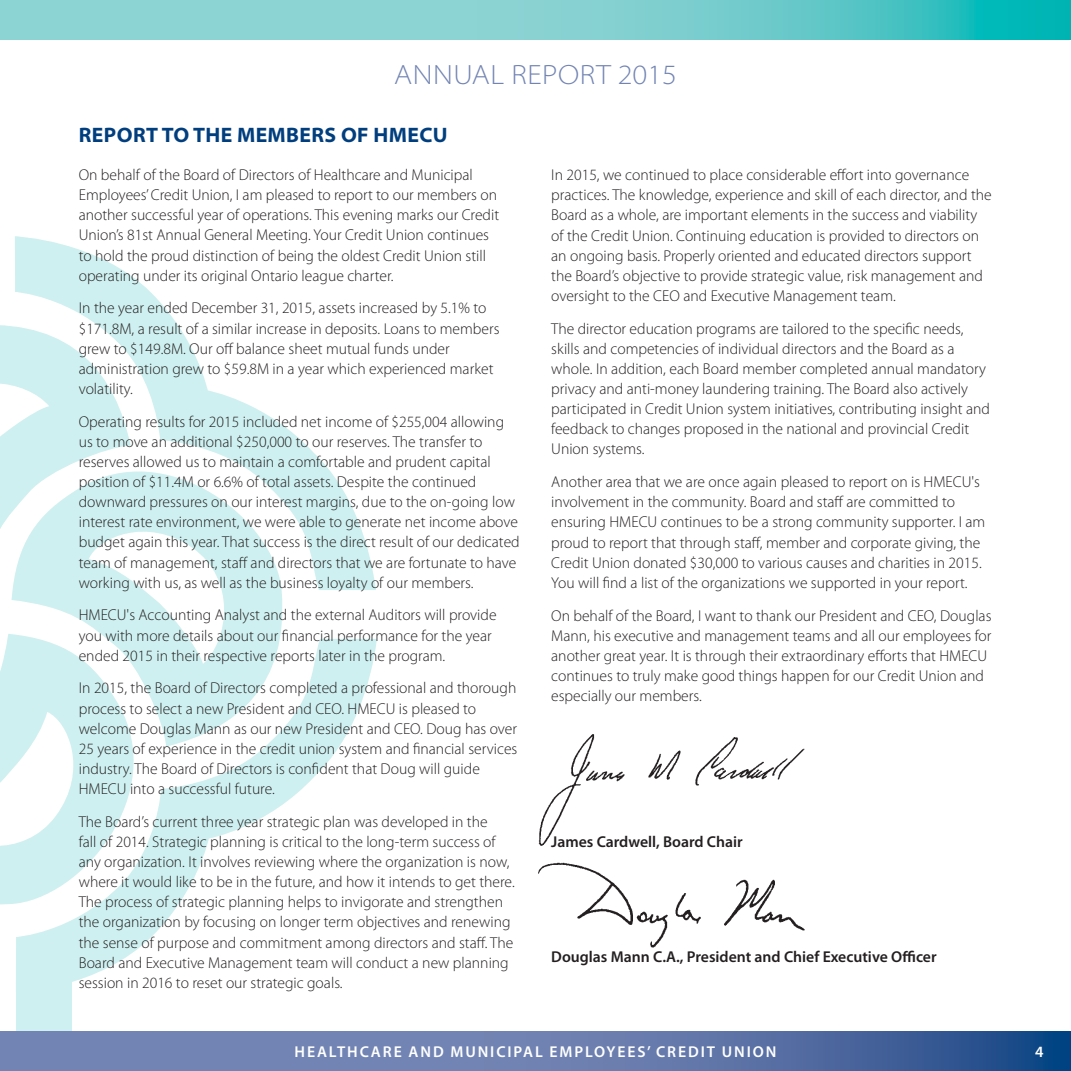
<style>
.page{position:relative;width:1071px;height:1071px;background:#fff}
.page>*{position:absolute;margin:0;border:0;box-sizing:border-box;transform-origin:0 0}
.t1{font:300 semi-expanded 28px "Myriad Pro";letter-spacing:.02em;color:#7284b3}
.t2{font:700 semi-expanded 21px "Myriad Pro";letter-spacing:.02em;color:#003e7e;scale:.95 1}
.t3{font:300 15.75px/20.1px "Myriad Pro";color:#231f20}
.t4{font:600 15.75px "Myriad Pro";color:#231f20}
.t5{font:600 15.75px "Myriad Pro";letter-spacing:.12em;color:#fff}
</style>
<div class="page">
<svg style="left:15px;top:236px;width:361px;height:354px"></svg>
<div style="left:16px;top:948px;width:56px;height:123px;background:#cff0f0"></div>
<svg style="left:0;top:321px;width:131px;height:208px"></svg>
<svg style="left:12px;top:435px;width:277px;height:204px;fill:#cff0f0"></svg>
<svg style="left:0;top:634px;width:169px;height:271px;fill:#cff0f0"></svg>
<svg style="left:16px;top:639px;width:361px;height:343px"></svg>
<div style="left:0;top:0;width:1024px;height:39px;background:#8cd3d3"></div>
<div style="left:0;top:1032px;width:1071px;height:39px;background:#7284b3"></div>
<svg style="left:650px;top:1032px;width:421px;height:39px;background:#406199"></svg>
<svg style="left:645px;top:0;width:426px;height:39px;background:#47c2c3"></svg>
<img style="left:538px;top:862px;width:267px;height:86px">
<img style="left:538px;top:734px;width:267px;height:112px">
<h1 class="t1" style="left:394px;top:59px;width:284px">ANNUAL REPORT 2015</h1>
<h2 class="t2" style="left:79px;top:123px;width:390px">REPORT TO THE MEMBERS OF HMECU</h2>
<p class="t3" style="left:79px;top:165px;width:422px">On behalf of the Board of Directors of Healthcare and Municipal Employees’ Credit Union, I am pleased to report to our members on another successful year of operations. This evening marks our Credit Union’s 81st Annual General Meeting. Your Credit Union continues to hold the proud distinction of being the oldest Credit Union still operating under its original Ontario league charter.</p>
<p class="t3" style="left:79px;top:298px;width:422px">In the year ended December 31, 2015, assets increased by 5.1% to $171.8M, a result of a similar increase in deposits. Loans to members grew to $149.8M. Our off balance sheet mutual funds under administration grew to $59.8M in a year which experienced market volatility.</p>
<p class="t3" style="left:79px;top:411px;width:442px">Operating results for 2015 included net income of $255,004 allowing us to move an additional $250,000 to our reserves. The transfer to reserves allowed us to maintain a comfortable and prudent capital position of $11.4M or 6.6% of total assets. Despite the continued downward pressures on our interest margins, due to the on-going low interest rate environment, we were able to generate net income above budget again this year. That success is the direct result of our dedicated team of management, staff and directors that we are fortunate to have working with us, as well as the business loyalty of our members.</p>
<p class="t3" style="left:79px;top:605px;width:419px">HMECU's Accounting Analyst and the external Auditors will provide you with more details about our financial performance for the year ended 2015 in their respective reports later in the program.</p>
<p class="t3" style="left:79px;top:678px;width:440px">In 2015, the Board of Directors completed a professional and thorough process to select a new President and CEO. HMECU is pleased to welcome Douglas Mann as our new President and CEO. Doug has over 25 years of experience in the credit union system and financial services industry. The Board of Directors is confident that Doug will guide HMECU into a successful future.</p>
<p class="t3" style="left:79px;top:811px;width:437px">The Board’s current three year strategic plan was developed in the<br>fall of 2014. Strategic planning is critical to the long-term success of any organization. It involves reviewing where the organization is now, where it would like to be in the future, and how it intends to get there.<br>The process of strategic planning helps to invigorate and strengthen the organization by focusing on longer term objectives and renewing the sense of purpose and commitment among directors and staff. The Board and Executive Management team will conduct a new planning session in 2016 to reset our strategic goals.</p>
<p class="t3" style="left:551px;top:165px;width:442px">In 2015, we continued to place considerable effort into governance practices. The knowledge, experience and skill of each director, and the Board as a whole, are important elements in the success and viability of the Credit Union. Continuing education is provided to directors on an ongoing basis. Properly oriented and educated directors support the Board’s objective to provide strategic value, risk management and oversight to the CEO and Executive Management team.</p>
<p class="t3" style="left:551px;top:318px;width:440px">The director education programs are tailored to the specific needs, skills and competencies of individual directors and the Board as a whole. In addition, each Board member completed annual mandatory privacy and anti-money laundering training. The Board also actively participated in Credit Union system initiatives, contributing insight and feedback to changes proposed in the national and provincial Credit Union systems.</p>
<p class="t3" style="left:551px;top:472px;width:436px">Another area that we are once again pleased to report on is HMECU's involvement in the community. Board and staff are committed to ensuring HMECU continues to be a strong community supporter. I am proud to report that through staff, member and corporate giving, the Credit Union donated $30,000 to various causes and charities in 2015.<br>You will find a list of the organizations we supported in your report.</p>
<p class="t3" style="left:551px;top:605px;width:442px">On behalf of the Board, I want to thank our President and CEO, Douglas Mann, his executive and management teams and all our employees for another great year. It is through their extraordinary efforts that HMECU continues to truly make good things happen for our Credit Union and especially our members.</p>
<p class="t4" style="left:551px;top:832px;width:193px">James Cardwell, Board Chair</p>
<p class="t4" style="left:551px;top:946px;width:387px">Douglas Mann C.A., President and Chief Executive Officer</p>
<p class="t5" style="left:295px;top:1042px;width:483px">HEALTHCARE AND MUNICIPAL EMPLOYEES’ CREDIT UNION</p>
<p class="t5" style="left:1035px;top:1042px;width:10px">4</p>
</div>
